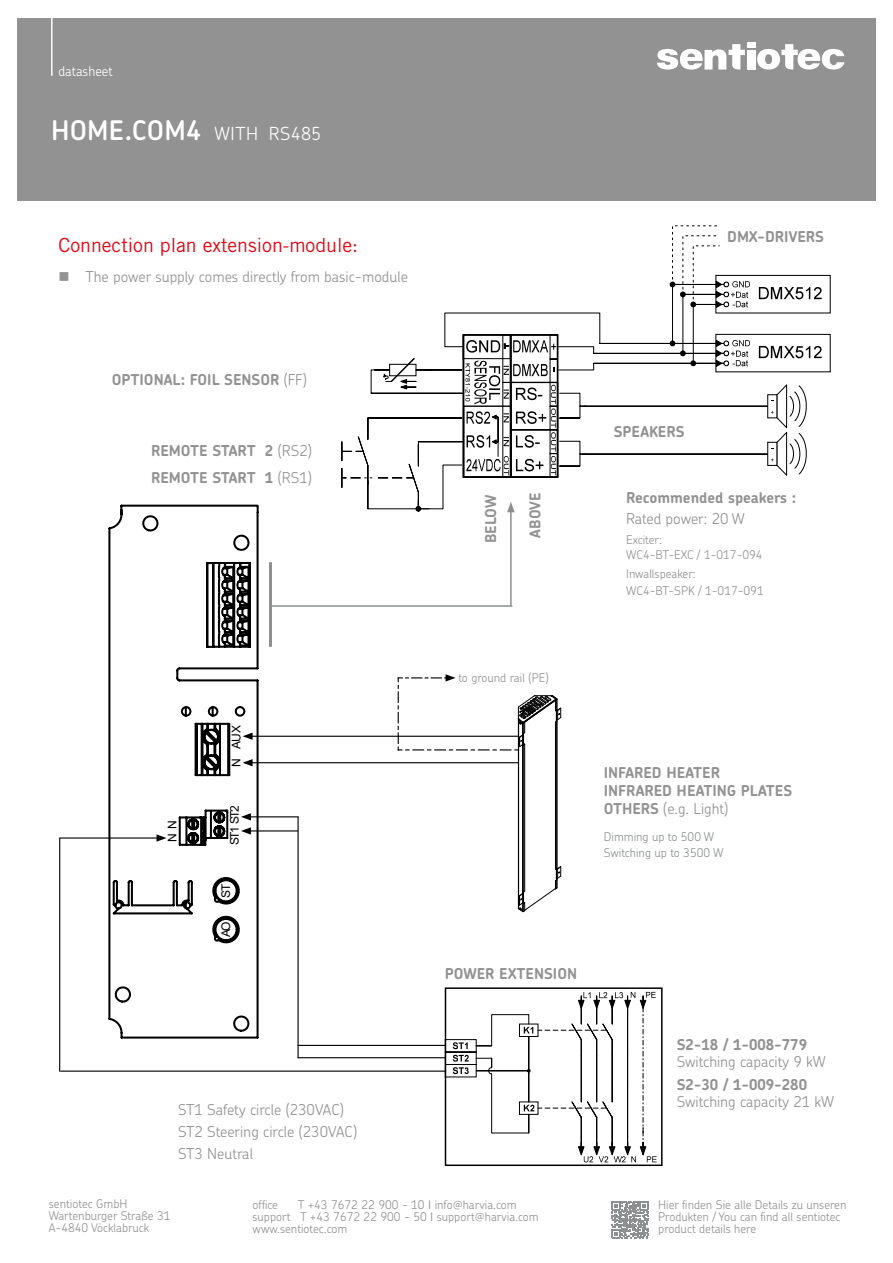
<style>
.page{position:relative;width:893px;height:1263px;background:#fff}
.page>*{position:absolute;margin:0;border:0;box-sizing:border-box;transform-origin:0 0}
.t1{font:600 27px "Chevin Pro";letter-spacing:.01em;color:#fff}
.t2{font:19.5px "Trade Gothic LT Std";color:#e30613}
.t3{font:700 15px/18px "Chevin Pro";color:#929292}
.t4{font:300 15px/22.2px "Chevin Pro";color:#929292}
.t5{font:300 13.5px "Chevin Pro";color:#fff}
.t6{font:300 12px/12px "Chevin Pro";color:#929292}
.t7{font:300 12px/15.8px "Chevin Pro";color:#8c9091}
.t8{font:12px "Arial";letter-spacing:-.11em;color:#000}
.s1{font-weight:300;font-size:18px}
.s2{font-weight:300}
</style>
<div class="page">
<div style="left:17px;top:18px;width:859px;height:183px;background:#929292"></div>
<svg style="left:657px;top:44px;width:88px;height:26px"></svg>
<svg style="left:757px;top:44px;width:87px;height:26px"></svg>
<div style="left:747px;top:50px;width:8px;height:20px;background:#fff"></div>
<div style="left:747px;top:43px;width:8px;height:5px;background:#fff"></div>
<hr style="left:51px;top:4px;width:2px;height:72px;background:#fff">
<svg style="left:611px;top:1201px;width:37px;height:37px"></svg>
<svg style="left:759px;top:346px;width:63px;height:12px"></svg>
<svg style="left:759px;top:287px;width:63px;height:12px"></svg>
<div style="left:715px;top:275px;width:116px;height:38px;border:1px solid #000"></div>
<div style="left:715px;top:334px;width:116px;height:38px;border:1px solid #000"></div>
<div style="left:767px;top:442px;width:11px;height:24px;border:1px solid #000"></div>
<svg style="left:771px;top:384px;width:36px;height:92px"></svg>
<hr style="left:585px;top:406px;width:182px;height:1px;background:#000">
<hr style="left:585px;top:454px;width:182px;height:1px;background:#000">
<hr style="left:249px;top:816px;width:50px;height:1px;background:#000">
<hr style="left:250px;top:736px;width:269px;height:1px;background:#000">
<svg style="left:107px;top:504px;width:153px;height:535px"></svg>
<hr style="left:557px;top:721px;width:1px;height:147px;background:#000">
<hr style="left:522px;top:745px;width:1px;height:147px;background:#000">
<hr style="left:518px;top:720px;width:1px;height:188px;background:#000">
<hr style="left:523px;top:745px;width:1px;height:147px;background:#000">
<hr style="left:524px;top:744px;width:1px;height:147px;background:#000">
<hr style="left:556px;top:721px;width:1px;height:147px;background:#000">
<hr style="left:555px;top:722px;width:1px;height:147px;background:#000">
<svg style="left:518px;top:866px;width:44px;height:46px"></svg>
<hr style="left:250px;top:762px;width:269px;height:1px;background:#000">
<svg style="left:243px;top:759px;width:10px;height:7px"></svg>
<svg style="left:398px;top:674px;width:164px;height:76px"></svg>
<hr style="left:249px;top:830px;width:49px;height:1px;background:#000">
<svg style="left:241px;top:827px;width:10px;height:8px"></svg>
<div style="left:445px;top:1039px;width:31px;height:38px;border:1px solid #000"></div>
<hr style="left:445px;top:1052px;width:31px;height:1px;background:#000">
<hr style="left:445px;top:1064px;width:31px;height:1px;background:#000">
<svg style="left:453px;top:1042px;width:15px;height:7px"></svg>
<svg style="left:453px;top:1055px;width:16px;height:6px"></svg>
<svg style="left:453px;top:1067px;width:16px;height:7px"></svg>
<svg style="left:476px;top:992px;width:181px;height:170px"></svg>
<div style="left:445px;top:987px;width:218px;height:179px;border:2px solid #000"></div>
<hr style="left:297px;top:1057px;width:149px;height:1px;background:#000">
<hr style="left:297px;top:817px;width:2px;height:241px;background:#000">
<hr style="left:59px;top:837px;width:100px;height:1px;background:#000">
<svg style="left:157px;top:834px;width:10px;height:8px"></svg>
<hr style="left:60px;top:1070px;width:386px;height:2px;background:#000">
<hr style="left:297px;top:1045px;width:149px;height:1px;background:#000">
<hr style="left:59px;top:838px;width:1px;height:234px;background:#000">
<hr style="left:272px;top:605px;width:240px;height:2px;background:#8c9091">
<hr style="left:510px;top:510px;width:2px;height:96px;background:#8c9091">
<svg style="left:341px;top:225px;width:409px;height:287px"></svg>
<div style="left:727px;top:231px;width:110px;height:26px;background:#fff"></div>
<div style="left:614px;top:425px;width:75px;height:15px;background:#fff"></div>
<div style="left:112px;top:374px;width:239px;height:21px;background:#fff"></div>
<div style="left:529px;top:491px;width:15px;height:47px;background:#fff"></div>
<div style="left:485px;top:493px;width:14px;height:50px;background:#fff"></div>
<hr style="left:269px;top:562px;width:3px;height:85px;background:#8c9091">
<div style="left:626px;top:492px;width:234px;height:149px;background:#fff"></div>
<p class="t5" style="left:58px;top:62px;width:56px">datasheet</p>
<h1 class="t1" style="left:51px;top:112px;width:272px">HOME.COM4 <span class="s1">WITH RS485</span></h1>
<h2 class="t2" style="left:59px;top:233px;width:301px">Connection plan extension-module:</h2>
<p class="t4" style="left:85px;top:265px;width:324px">The power supply comes directly from basic-module</p>
<p class="t3" style="left:112px;top:371px;width:196px">OPTIONAL: FOIL SENSOR <span class="s2">(FF)</span></p>
<p class="t3" style="left:151px;top:437px;width:162px;line-height:26.7px">REMOTE START 2 <span class="s2">(RS2)<br></span>REMOTE START 1 <span class="s2">(RS1)</span></p>
<p class="t8" style="left:228px;top:749px;width:25px;rotate:-90deg">AUX</p>
<p class="t8" style="left:164px;top:842px;width:23px;rotate:-90deg">N N</p>
<p class="t8" style="left:228px;top:767px;width:10px;rotate:-90deg">N</p>
<p class="t8" style="left:226px;top:845px;width:42px;rotate:-90deg">ST1 ST2</p>
<p class="t8" style="left:218px;top:898px;width:16px;rotate:-90deg">ST</p>
<p class="t8" style="left:218px;top:937px;width:18px;rotate:-90deg">AO</p>
<p class="t4" style="left:178px;top:1098px;width:181px">ST1 Safety circle (230VAC)<br>ST2 Steering circle (230VAC)<br>ST3 Neutral</p>
<p class="t3" style="left:727px;top:228px;width:98px">DMX-DRIVERS</p>
<p class="t3" style="left:481px;top:543px;width:50px;rotate:-90deg">BELOW</p>
<p class="t3" style="left:526px;top:538px;width:47px;rotate:-90deg">ABOVE</p>
<p class="t6" style="left:458px;top:671px;width:92px">to ground rail (PE)</p>
<p class="t3" style="left:614px;top:422px;width:72px">SPEAKERS</p>
<p class="t3" style="left:626px;top:488px;width:172px">Recommended speakers :</p>
<p class="t4" style="left:626px;top:507px;width:120px">Rated power: 20 W</p>
<p class="t6" style="left:626px;top:531px;width:138px;line-height:15px">Exciter:<br>WC4-BT-EXC / 1-017-094</p>
<p class="t6" style="left:626px;top:565px;width:139px;line-height:17.2px">Inwallspeaker:<br>WC4-BT-SPK / 1-017-091</p>
<p class="t3" style="left:604px;top:763px;width:190px">INFARED HEATER<br>INFRARED HEATING PLATES<br>OTHERS <span class="s2">(e.g. Light)</span></p>
<p class="t7" style="left:604px;top:829px;width:121px">Dimming up to 500 W<br>Switching up to 3500 W</p>
<p class="t3" style="left:445px;top:964px;width:134px">POWER EXTENSION</p>
<p class="t3" style="left:677px;top:1036px;width:132px">S2-18 / 1-008-779</p>
<p class="t4" style="left:677px;top:1050px;width:151px">Switching capacity 9 kW</p>
<p class="t3" style="left:677px;top:1075px;width:132px">S2-30 / 1-009-280</p>
<p class="t4" style="left:677px;top:1090px;width:159px">Switching capacity 21 kW</p>
<p class="t6" style="left:49px;top:1197px;width:123px">sentiotec GmbH<br>Wartenburger Straße 31<br>A-4840 Vöcklabruck</p>
<p class="t6" style="left:658px;top:1199px;width:190px">Hier finden Sie alle Details zu unseren<br>Produkten / You can find all sentiotec product details here</p>
<p class="t6" style="left:253px;top:1198px;width:288px;text-indent:45px">T +43 7672 22 900 - 10 info@harvia.com support T +43 7672 22 900 - 50 support@harvia.com www.sentiotec.com</p>
<p class="t6" style="left:253px;top:1198px;width:27px">office</p>
</div>
